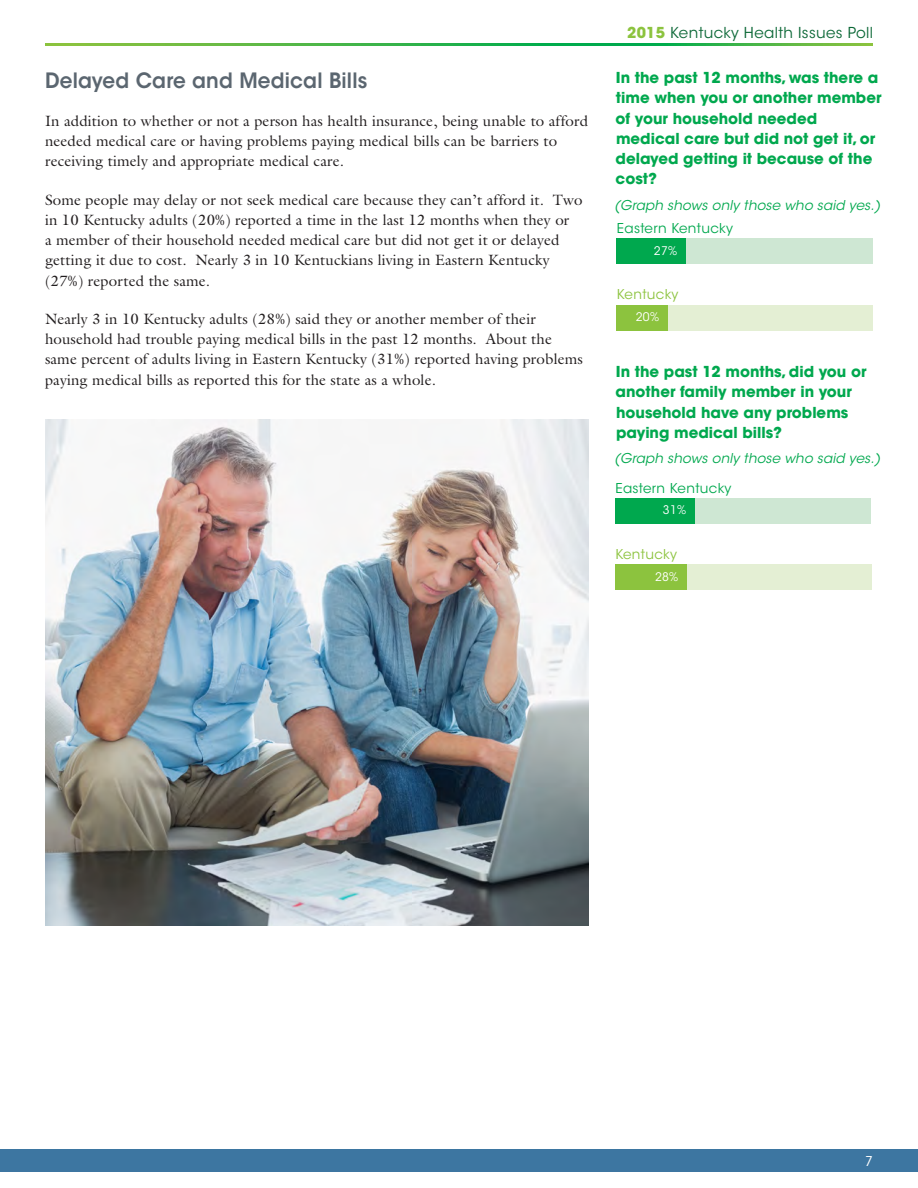
<style>
.page{position:relative;width:918px;height:1188px;background:#fff}
.page>*{position:absolute;margin:0;border:0;box-sizing:border-box;transform-origin:0 0}
._2016_14pt__Subhead{font:600 21px "ITC Avant Garde Std";letter-spacing:.01em;color:#5b6670;scale:.95 1}
._2013_Body_10_14{font:15px/20.2px "Galliard Std";letter-spacing:.01em;color:#231f20}
.Chart_Text_10_13_5{font:700 15px/20.2px "ITC Avant Garde Std";color:#00a84e}
.t1{font:15px "ITC Avant Garde Std";letter-spacing:.025em;color:#0c6837}
.t2{font:italic 13.5px "ITC Avant Garde Std";letter-spacing:.01em;color:#00a84e}
.t3{font:13.5px "ITC Avant Garde Std";letter-spacing:.025em;color:#00a84e}
.t4{font:13.5px "ITC Avant Garde Std";letter-spacing:.025em;color:#8cc33e}
.t5{font:13.5px "ITC Avant Garde Std";color:#fff}
.t6{font:11.85px "ITC Avant Garde Std";letter-spacing:.025em;color:#fff}
.s1{font-weight:700;color:#8cc33e}
</style>
<div class="page">
<div style="left:0;top:1150px;width:918px;height:22px;background:#3d76a1"></div>
<svg style="left:45px;top:44px;width:828px;height:2px;background:#43b547"></svg>
<div style="left:686px;top:238px;width:187px;height:26px;background:#cee7d3"></div>
<div style="left:668px;top:305px;width:205px;height:26px;background:#e4efd4"></div>
<div style="left:617px;top:238px;width:69px;height:26px;background:#00a84e"></div>
<div style="left:617px;top:305px;width:51px;height:26px;background:#8cc33e"></div>
<div style="left:695px;top:498px;width:176px;height:26px;background:#cee7d3"></div>
<div style="left:687px;top:564px;width:184px;height:26px;background:#e4efd4"></div>
<div style="left:615px;top:498px;width:80px;height:26px;background:#00a84e"></div>
<div style="left:615px;top:564px;width:72px;height:26px;background:#8cc33e"></div>
<img style="left:45px;top:420px;width:543px;height:506px">
<p class="_2016_14pt__Subhead" style="left:45px;top:67px;width:341px">Delayed Care and Medical Bills</p>
<p class="_2013_Body_10_14" style="left:45px;top:110px;width:545px">In addition to whether or not a person has health insurance, being unable to afford needed medical care or having problems paying medical bills can be barriers to receiving timely and appropriate medical care.</p>
<p class="_2013_Body_10_14" style="left:45px;top:189px;width:539px">Some people may delay or not seek medical care because they can’t afford it. Two in 10 Kentucky adults (20%) reported a time in the last 12 months when they or<br>a member of their household needed medical care but did not get it or delayed getting it due to cost. Nearly 3 in 10 Kentuckians living in Eastern Kentucky (27%) reported the same.</p>
<p class="_2013_Body_10_14" style="left:45px;top:308px;width:539px">Nearly 3 in 10 Kentucky adults (28%) said they or another member of their household had trouble paying medical bills in the past 12 months. About the same percent of adults living in Eastern Kentucky (31%) reported having problems paying medical bills as reported this for the state as a whole.</p>
<p class="t1" style="left:627px;top:23px;width:248px"><span class="s1">2015</span> Kentucky Health Issues Poll</p>
<p class="Chart_Text_10_13_5" style="left:616px;top:67px;width:267px">In the past 12 months, was there a time when you or another member of your household needed medical care but did not get it, or delayed getting it because of the cost?</p>
<p class="t2" style="left:614px;top:196px;width:268px">(Graph shows only those who said yes.)</p>
<p class="t3" style="left:617px;top:220px;width:118px">Eastern Kentucky</p>
<p class="t6" style="left:654px;top:243px;width:25px">27%</p>
<p class="t4" style="left:617px;top:286px;width:63px">Kentucky</p>
<p class="t6" style="left:636px;top:310px;width:25px">20%</p>
<p class="Chart_Text_10_13_5" style="left:616px;top:361px;width:252px">In the past 12 months, did you or another family member in your household have any problems paying medical bills?</p>
<p class="t2" style="left:614px;top:450px;width:268px">(Graph shows only those who said yes.)</p>
<p class="t3" style="left:615px;top:480px;width:118px">Eastern Kentucky</p>
<p class="t6" style="left:663px;top:503px;width:25px">31%</p>
<p class="t4" style="left:615px;top:546px;width:63px">Kentucky</p>
<p class="t6" style="left:655px;top:569px;width:25px">28%</p>
<p class="t5" style="left:865px;top:1153px;width:9px">7</p>
</div>
